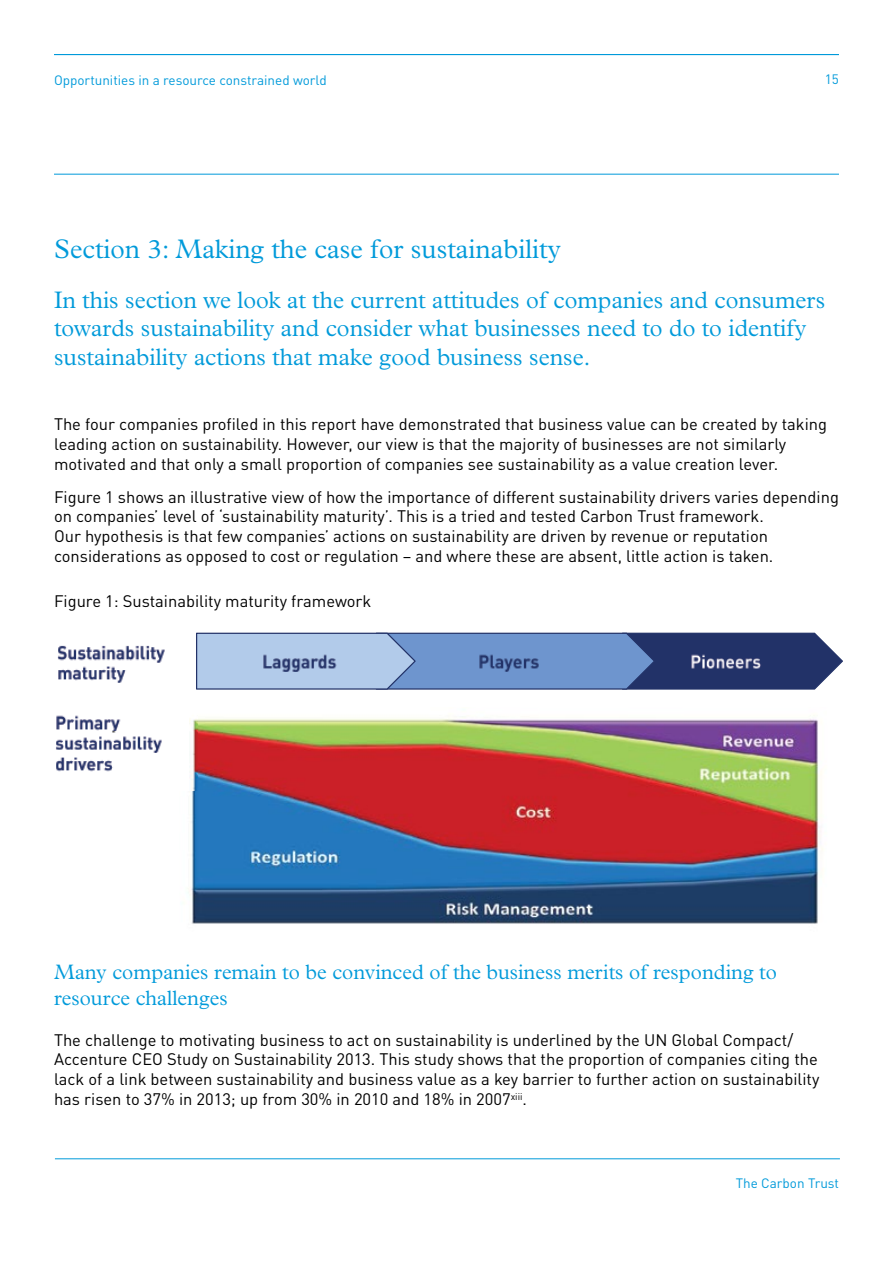
<style>
.page{position:relative;width:893px;height:1263px;background:#fff}
.page>*{position:absolute;margin:0;border:0;box-sizing:border-box;transform-origin:0 0}
.t1{font:300 27px "Plantin MT Std";color:#009ada}
.t2{font:300 24px/28.8px "Plantin MT Std";color:#009ada}
.t3{font:300 21px/25.2px "Plantin MT Std";color:#009ada}
.t4{font:16.5px/19.8px "DINOT";color:#000}
.t5{font:13.5px "DINOT";color:#009ada}
</style>
<div class="page">
<hr style="left:54px;top:174px;width:785px;height:1px;background:#009ada">
<hr style="left:54px;top:54px;width:785px;height:1px;background:#009ada">
<hr style="left:55px;top:1158px;width:785px;height:1px;background:#009ada">
<img style="left:191px;top:715px;width:632px;height:209px">
<img style="left:58px;top:645px;width:107px;height:18px">
<img style="left:58px;top:662px;width:75px;height:21px">
<svg style="left:196px;top:633px;width:647px;height:57px;background:#6b85b4"></svg>
<img style="left:262px;top:650px;width:86px;height:22px">
<img style="left:189px;top:715px;width:8px;height:75px">
<img style="left:56px;top:715px;width:65px;height:16px">
<img style="left:56px;top:736px;width:106px;height:17px">
<img style="left:56px;top:752px;width:64px;height:20px">
<p class="t5" style="left:54px;top:72px;width:274px">Opportunities in a resource constrained world</p>
<p class="t5" style="left:825px;top:70px;width:16px">15</p>
<h1 class="t1" style="left:54px;top:233px;width:509px">Section 3: Making the case for sustainability</h1>
<h2 class="t2" style="left:54px;top:285px;width:773px">In this section we look at the current attitudes of companies and consumers towards sustainability and consider what businesses need to do to identify sustainability actions that make good business sense.</h2>
<p class="t4" style="left:54px;top:414px;width:775px">The four companies profiled in this report have demonstrated that business value can be created by taking leading action on sustainability. However, our view is that the majority of businesses are not similarly motivated and that only a small proportion of companies see sustainability as a value creation lever.</p>
<p class="t4" style="left:54px;top:486px;width:786px">Figure 1 shows an illustrative view of how the importance of different sustainability drivers varies depending on companies’ level of ‘sustainability maturity’. This is a tried and tested Carbon Trust framework.<br>Our hypothesis is that few companies’ actions on sustainability are driven by revenue or reputation considerations as opposed to cost or regulation – and where these are absent, little action is taken.</p>
<p class="t4" style="left:54px;top:591px;width:319px">Figure 1: Sustainability maturity framework</p>
<p class="t3" style="left:54px;top:960px;width:724px">Many companies remain to be convinced of the business merits of responding to resource challenges</p>
<p class="t4" style="left:54px;top:1029px;width:767px">The challenge to motivating business to act on sustainability is underlined by the UN Global Compact/ Accenture CEO Study on Sustainability 2013. This study shows that the proportion of companies citing the lack of a link between sustainability and business value as a key barrier to further action on sustainability has risen to 37% in 2013; up from 30% in 2010 and 18% in 2007<sup>xiii</sup>.</p>
<p class="t5" style="left:736px;top:1174px;width:105px">The Carbon Trust</p>
</div>
